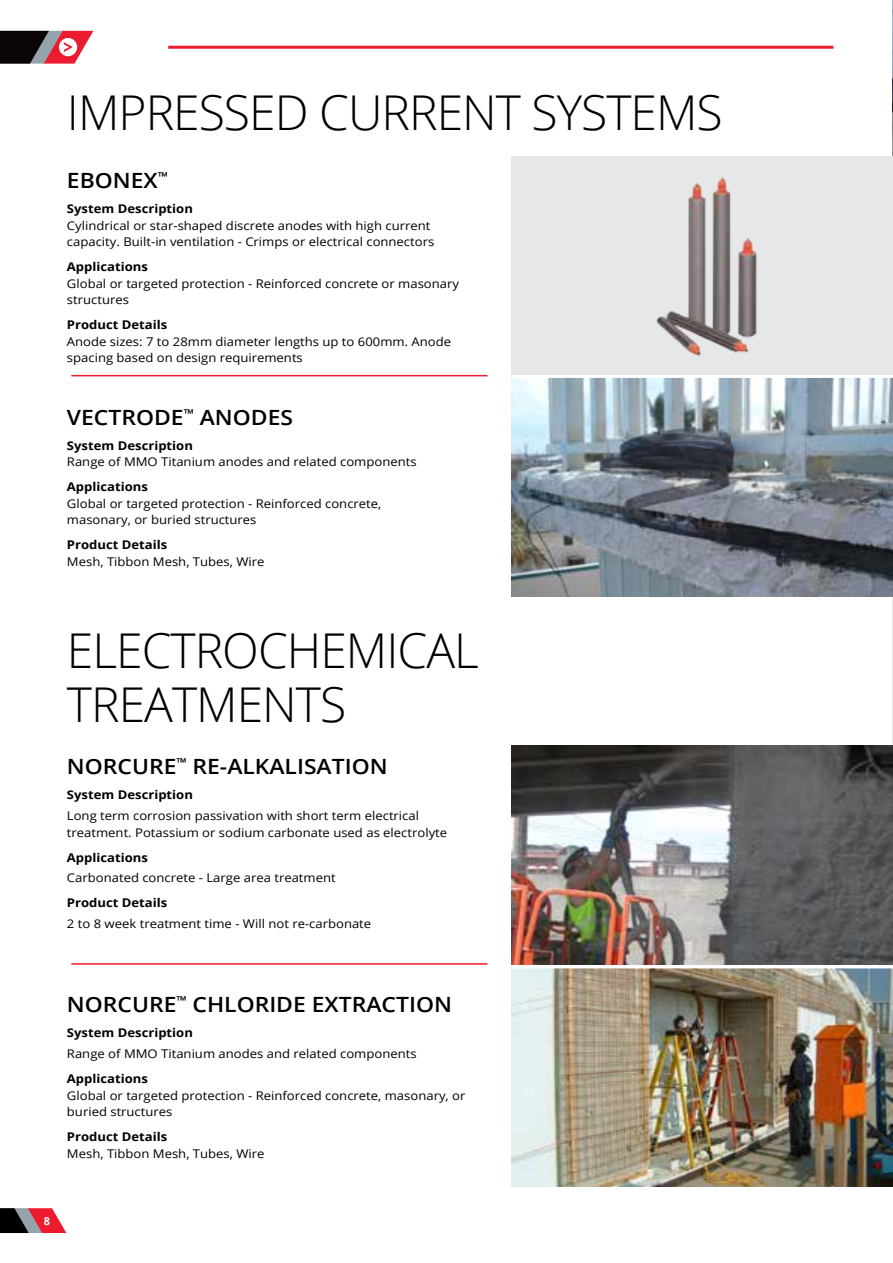
<style>
.page{position:relative;width:893px;height:1263px;background:#fff}
.page>*{position:absolute;margin:0;border:0;box-sizing:border-box;transform-origin:0 0}
.t1{font:300 48px/54px "Open Sans";letter-spacing:-.02em;color:#000}
.t2{font:600 21px "Open Sans";color:#000;scale:1.09 1}
.t3{font:12px/16.5px "Open Sans";color:#000;scale:1.09 1}
.t4{font:700 12px "Open Sans";color:#000;scale:1.09 1}
.t5{font:700 10.95px "Open Sans";color:#fff}
</style>
<div class="page">
<img style="left:892px;top:0;width:1px;height:156px">
<img style="left:512px;top:378px;width:381px;height:219px">
<div style="left:512px;top:156px;width:381px;height:220px;background:#e6e7e8"></div>
<hr style="left:892px;top:597px;width:1px;height:589px;background:#e6e7e8">
<img style="left:512px;top:746px;width:381px;height:219px">
<img style="left:512px;top:968px;width:380px;height:218px">
<hr style="left:512px;top:375px;width:381px;height:3px;background:#fff">
<hr style="left:512px;top:965px;width:381px;height:3px;background:#fff">
<hr style="left:71px;top:375px;width:416px;height:1px;background:#ed1b2f">
<hr style="left:71px;top:963px;width:416px;height:2px;background:#ed1b2f">
<img style="left:656px;top:176px;width:101px;height:180px">
<svg style="left:0;top:1208px;width:66px;height:25px;background:#90464f"></svg>
<hr style="left:168px;top:46px;width:665px;height:3px;background:#ed1b2f">
<svg style="left:0;top:31px;width:93px;height:33px"></svg>
<h1 class="t1" style="left:67px;top:85px;width:657px">IMPRESSED CURRENT SYSTEMS</h1>
<h2 class="t2" style="left:67px;top:166px;width:94px">EBONEX<sup>™</sup></h2>
<p class="t4" style="left:67px;top:200px;width:117px">System Description</p>
<p class="t3" style="left:67px;top:217px;width:338px">Cylindrical or star-shaped discrete anodes with high current capacity. Built-in ventilation - Crimps or electrical connectors</p>
<p class="t4" style="left:67px;top:258px;width:76px">Applications</p>
<p class="t3" style="left:67px;top:275px;width:361px">Global or targeted protection - Reinforced concrete or masonary structures</p>
<p class="t4" style="left:67px;top:316px;width:94px">Product Details</p>
<p class="t3" style="left:67px;top:333px;width:354px">Anode sizes: 7 to 28mm diameter lengths up to 600mm. Anode spacing based on design requirements</p>
<h2 class="t2" style="left:67px;top:403px;width:209px">VECTRODE<sup>™</sup> ANODES</h2>
<p class="t4" style="left:67px;top:437px;width:117px">System Description</p>
<p class="t3" style="left:67px;top:453px;width:322px">Range of MMO Titanium anodes and related components</p>
<p class="t4" style="left:67px;top:478px;width:76px">Applications</p>
<p class="t3" style="left:67px;top:495px;width:290px">Global or targeted protection - Reinforced concrete, masonary, or buried structures</p>
<p class="t4" style="left:67px;top:536px;width:94px">Product Details</p>
<p class="t3" style="left:67px;top:553px;width:183px">Mesh, Tibbon Mesh, Tubes, Wire</p>
<h1 class="t1" style="left:67px;top:622px;width:413px">ELECTROCHEMICAL<br>TREATMENTS</h1>
<h2 class="t2" style="left:67px;top:752px;width:296px">NORCURE<sup>™</sup> RE-ALKALISATION</h2>
<p class="t4" style="left:67px;top:786px;width:117px">System Description</p>
<p class="t3" style="left:67px;top:807px;width:350px">Long term corrosion passivation with short term electrical treatment. Potassium or sodium carbonate used as electrolyte</p>
<p class="t4" style="left:67px;top:849px;width:76px">Applications</p>
<p class="t3" style="left:67px;top:869px;width:248px">Carbonated concrete - Large area treatment</p>
<p class="t4" style="left:67px;top:894px;width:94px">Product Details</p>
<p class="t3" style="left:67px;top:915px;width:281px">2 to 8 week treatment time - Will not re-carbonate</p>
<h2 class="t2" style="left:67px;top:990px;width:355px">NORCURE<sup>™</sup> CHLORIDE EXTRACTION</h2>
<p class="t4" style="left:67px;top:1024px;width:117px">System Description</p>
<p class="t3" style="left:67px;top:1045px;width:322px">Range of MMO Titanium anodes and related components</p>
<p class="t4" style="left:67px;top:1070px;width:76px">Applications</p>
<p class="t3" style="left:67px;top:1087px;width:367px">Global or targeted protection - Reinforced concrete, masonary, or buried structures</p>
<p class="t4" style="left:67px;top:1128px;width:94px">Product Details</p>
<p class="t3" style="left:67px;top:1145px;width:183px">Mesh, Tibbon Mesh, Tubes, Wire</p>
<p class="t5" style="left:44px;top:1213px;width:8px">8</p>
</div>
